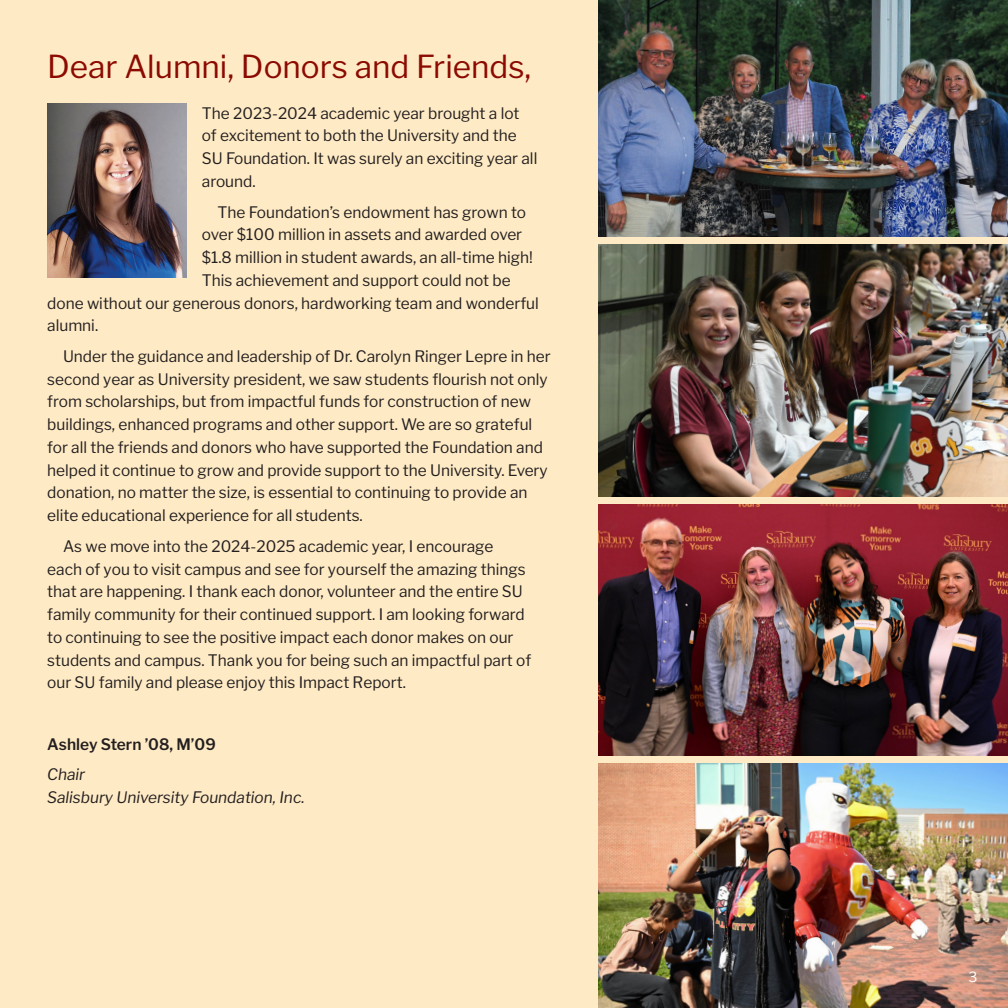
<style>
.page{position:relative;width:1008px;height:1008px;background:#feeac4}
.page>*{position:absolute;margin:0;border:0;box-sizing:border-box;transform-origin:0 0}
.t1{font:31.5px "Libre Franklin";color:#8b0a02}
.t2{font:15.75px/22.8px "Libre Franklin";color:#231f20}
.t3{font:italic 15.75px/22.8px "Libre Franklin";color:#231f20}
.t4{font:600 15.75px "Libre Franklin";color:#231f20}
.t5{font:14px "Libre Franklin";color:#fff}
</style>
<div class="page">
<img style="left:47px;top:104px;width:139px;height:173px">
<img style="left:598px;top:244px;width:410px;height:252px">
<img style="left:598px;top:504px;width:410px;height:252px">
<img style="left:598px;top:0;width:410px;height:236px">
<img style="left:598px;top:764px;width:410px;height:244px">
<p class="t1" style="left:47px;top:47px;width:486px">Dear Alumni, Donors and Friends,</p>
<p class="t2" style="left:202px;top:102px;width:337px">The 2023-2024 academic year brought a lot of excitement to both the University and the SU Foundation. It was surely an exciting year all around.</p>
<p class="t2" style="left:218px;top:201px;width:310px">The Foundation’s endowment has grown to</p>
<p class="t2" style="left:202px;top:223px;width:322px">over $100 million in assets and awarded over</p>
<p class="t2" style="left:202px;top:246px;width:332px">$1.8 million in student awards, an all-time high!</p>
<p class="t2" style="left:202px;top:269px;width:310px">This achievement and support could not be</p>
<p class="t2" style="left:47px;top:292px;width:493px">done without our generous donors, hardworking team and wonderful</p>
<p class="t2" style="left:47px;top:314px;width:52px">alumni.</p>
<p class="t2" style="left:47px;top:345px;width:505px;text-indent:16px">Under the guidance and leadership of Dr. Carolyn Ringer Lepre in her second year as University president, we saw students flourish not only from scholarships, but from impactful funds for construction of new buildings, enhanced programs and other support. We are so grateful for all the friends and donors who have supported the Foundation and helped it continue to grow and provide support to the University. Every donation, no matter the size, is essential to continuing to provide an elite educational experience for all students.</p>
<p class="t2" style="left:47px;top:535px;width:485px;text-indent:16px">As we move into the 2024-2025 academic year, I encourage each of you to visit campus and see for yourself the amazing things that are happening. I thank each donor, volunteer and the entire SU family community for their continued support. I am looking forward to continuing to see the positive impact each donor makes on our students and campus. Thank you for being such an impactful part of our SU family and please enjoy this Impact Report.</p>
<p class="t4" style="left:47px;top:734px;width:170px">Ashley Stern ’08, M’09</p>
<p class="t3" style="left:47px;top:763px;width:259px">Chair<br>Salisbury University Foundation, Inc.</p>
<p class="t5" style="left:969px;top:969px;width:10px">3</p>
</div>
